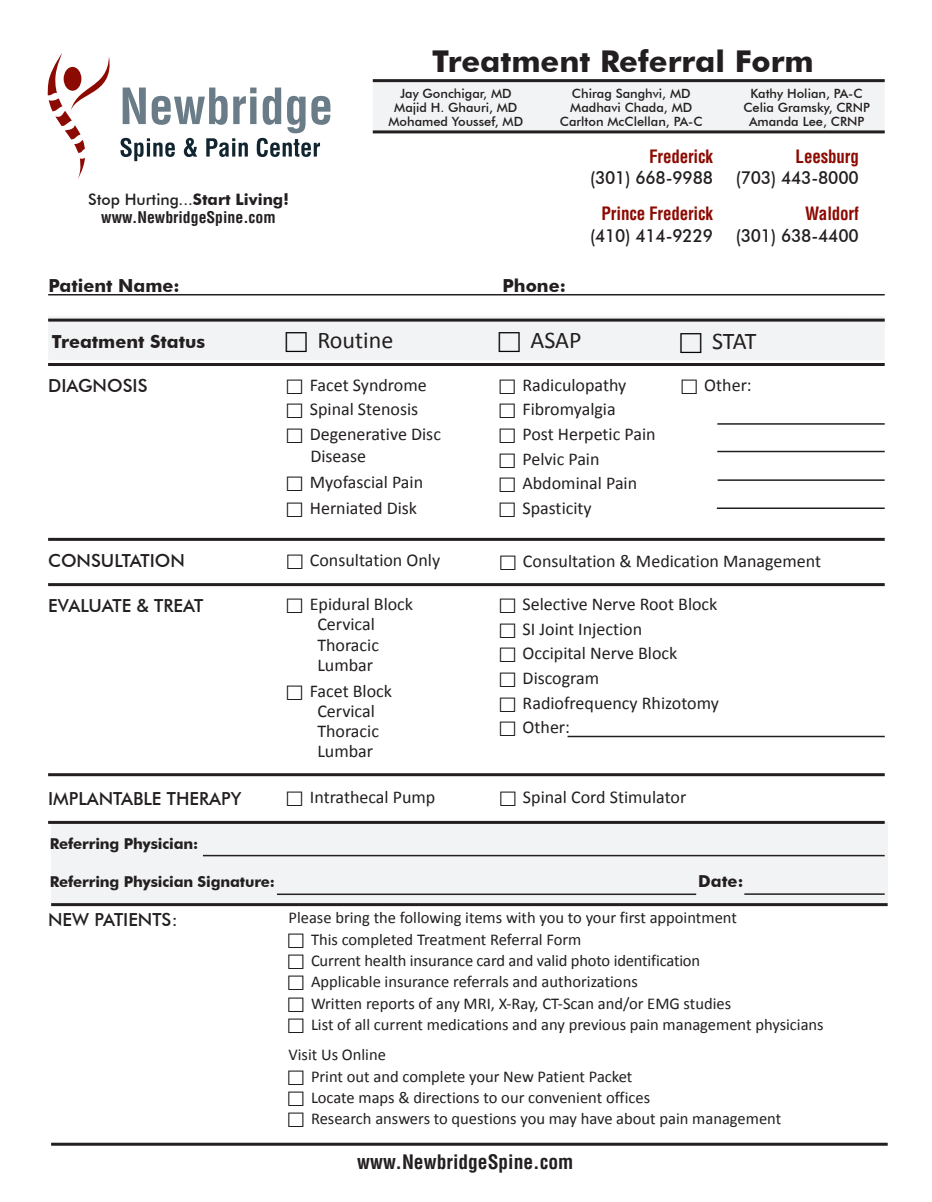
<style>
.page{position:relative;width:932px;height:1202px;background:#fff}
.page>*{position:absolute;margin:0;border:0;box-sizing:border-box;transform-origin:0 0}
.t1{font:700 30px "Futura BT";color:#231f20}
.t2{font:24px "Calibri";color:#231f20}
.t3{font:700 condensed 19.5px "Helvetica LT Std";color:#231f20}
.t4{font:18px/24.6px "Calibri";color:#231f20}
.t5{font:500 18px "Futura BT";color:#231f20}
.t6{font:500 18px "Futura BT";color:#231f20;scale:.95 1}
.t7{font:700 condensed 18px "Helvetica LT Std";letter-spacing:-.01em;color:#8b0a02;scale:.95 1}
.t8{font:700 18px "Futura BT";color:#231f20}
.t9{font:16.5px/21.3px "Calibri";color:#231f20}
.t10{font:700 16.5px "Futura BT";color:#231f20}
.t11{font:500 15.75px "Futura BT";color:#231f20}
.t12{font:700 condensed 15.75px "Helvetica LT Std";color:#231f20}
.t13{font:700 15px "Futura BT";letter-spacing:-.01em;color:#231f20}
.t14{font:500 12.75px/13.8px "Futura BT";color:#231f20;text-align:center}
.s1{font-weight:700}
</style>
<div class="page">
<div style="left:51px;top:822px;width:836px;height:81px;background:#f2f3f4"></div>
<hr style="left:51px;top:903px;width:836px;height:3px;background:#231f20">
<hr style="left:744px;top:893px;width:140px;height:1px;background:#231f20">
<hr style="left:277px;top:893px;width:419px;height:2px;background:#231f20">
<hr style="left:51px;top:1142px;width:836px;height:3px;background:#231f20">
<hr style="left:203px;top:855px;width:681px;height:1px;background:#231f20">
<hr style="left:48px;top:821px;width:836px;height:3px;background:#231f20">
<hr style="left:48px;top:773px;width:836px;height:3px;background:#231f20">
<hr style="left:567px;top:735px;width:317px;height:2px;background:#231f20">
<hr style="left:48px;top:583px;width:836px;height:3px;background:#231f20">
<hr style="left:717px;top:451px;width:167px;height:1px;background:#231f20">
<hr style="left:716px;top:507px;width:168px;height:2px;background:#231f20">
<hr style="left:717px;top:479px;width:167px;height:2px;background:#231f20">
<hr style="left:717px;top:423px;width:167px;height:2px;background:#231f20">
<hr style="left:48px;top:538px;width:836px;height:3px;background:#231f20">
<div style="left:48px;top:316px;width:836px;height:44px;background:#f2f3f4"></div>
<hr style="left:48px;top:318px;width:836px;height:3px;background:#231f20">
<hr style="left:48px;top:363px;width:836px;height:3px;background:#231f20">
<hr style="left:48px;top:294px;width:836px;height:1px;background:#231f20">
<div style="left:373px;top:80px;width:511px;height:51px;background:#f2f3f4"></div>
<hr style="left:373px;top:79px;width:511px;height:3px;background:#231f20">
<hr style="left:373px;top:130px;width:511px;height:3px;background:#231f20">
<svg style="left:48px;top:53px;width:282px;height:126px"></svg>
<h1 class="t1" style="left:432px;top:43px;width:383px">Treatment Referral Form</h1>
<p class="t14" style="left:388px;top:87px;width:136px">Jay Gonchigar, MD<br>Majid H. Ghauri, MD<br>Mohamed Youssef, MD</p>
<p class="t14" style="left:560px;top:87px;width:144px">Chirag Sanghvi, MD<br>Madhavi Chada, MD<br>Carlton McClellan, PA-C</p>
<p class="t14" style="left:743px;top:87px;width:128px">Kathy Holian, PA-C<br>Celia Gramsky, CRNP<br>Amanda Lee, CRNP</p>
<p class="t11" style="left:88px;top:190px;width:202px">Stop Hurting...<span class="s1">Start Living!</span></p>
<p class="t12" style="left:101px;top:207px;width:176px">www.NewbridgeSpine.com</p>
<p class="t8" style="left:49px;top:274px;width:133px">Patient Name:</p>
<p class="t8" style="left:502px;top:274px;width:65px">Phone:</p>
<p class="t7" style="left:649px;top:145px;width:69px">Frederick</p>
<p class="t6" style="left:590px;top:167px;width:131px">(301) 668-9988</p>
<p class="t7" style="left:601px;top:202px;width:119px">Prince Frederick</p>
<p class="t6" style="left:590px;top:224px;width:131px">(410) 414-9229</p>
<p class="t7" style="left:795px;top:145px;width:68px">Leesburg</p>
<p class="t6" style="left:735px;top:167px;width:131px">(703) 443-8000</p>
<p class="t7" style="left:805px;top:202px;width:58px">Waldorf</p>
<p class="t6" style="left:735px;top:224px;width:131px">(301) 638-4400</p>
<p class="t8" style="left:52px;top:331px;width:155px">Treatment Status</p>
<p class="t5" style="left:48px;top:375px;width:101px">DIAGNOSIS</p>
<p class="t5" style="left:48px;top:550px;width:138px">CONSULTATION</p>
<p class="t5" style="left:48px;top:594px;width:157px">EVALUATE &amp; TREAT</p>
<h2 class="t2" style="left:317px;top:325px;width:77px">Routine</h2>
<h2 class="t2" style="left:530px;top:325px;width:53px">ASAP</h2>
<h2 class="t2" style="left:712px;top:326px;width:46px">STAT</h2>
<p class="t4" style="left:310px;top:372px;width:133px">Facet Syndrome<br>Spinal Stenosis<br>Degenerative Disc</p>
<p class="t4" style="left:310px;top:442px;width:115px;line-height:26.1px">Disease<br>Myofascial Pain<br>Herniated Disk</p>
<p class="t4" style="left:310px;top:548px;width:132px">Consultation Only</p>
<p class="t4" style="left:317px;top:594px;width:97px;line-height:20.1px;text-indent:-8px">Epidural Block<br>Cervical<br>Thoracic<br>Lumbar</p>
<p class="t4" style="left:317px;top:680px;width:76px;line-height:20.1px;text-indent:-8px">Facet Block<br>Cervical<br>Thoracic<br>Lumbar</p>
<p class="t4" style="left:522px;top:372px;width:135px">Radiculopathy<br>Fibromyalgia<br>Post Herpetic Pain<br>Pelvic Pain<br>Abdominal Pain<br>Spasticity</p>
<p class="t4" style="left:704px;top:372px;width:49px">Other:</p>
<p class="t4" style="left:523px;top:549px;width:300px">Consultation &amp; Medication Management</p>
<p class="t4" style="left:522px;top:592px;width:198px">Selective Nerve Root Block<br>SI Joint Injection<br>Occipital Nerve Block<br>Discogram<br>Radiofrequency Rhizotomy<br>Other:</p>
<p class="t5" style="left:48px;top:788px;width:195px">IMPLANTABLE THERAPY</p>
<p class="t4" style="left:310px;top:784px;width:127px">Intrathecal Pump</p>
<p class="t4" style="left:523px;top:784px;width:165px">Spinal Cord Stimulator</p>
<p class="t13" style="left:50px;top:834px;width:150px">Referring Physician:</p>
<p class="t13" style="left:50px;top:872px;width:227px">Referring Physician Signature:</p>
<p class="t10" style="left:698px;top:871px;width:47px">Date:</p>
<p class="t5" style="left:48px;top:909px;width:131px">NEW PATIENTS:</p>
<p class="t9" style="left:311px;top:907px;width:514px;text-indent:-22px">Please bring the following items with you to your first appointment<br>This completed Treatment Referral Form<br>Current health insurance card and valid photo identification<br>Applicable insurance referrals and authorizations<br>Written reports of any MRI, X-Ray, CT-Scan and/or EMG studies<br>List of all current medications and any previous pain management physicians</p>
<p class="t9" style="left:311px;top:1044px;width:472px;text-indent:-23px">Visit Us Online<br>Print out and complete your New Patient Packet<br>Locate maps &amp; directions to our convenient offices<br>Research answers to questions you may have about pain management</p>
<p class="t3" style="left:357px;top:1150px;width:217px">www.NewbridgeSpine.com</p>
</div>
